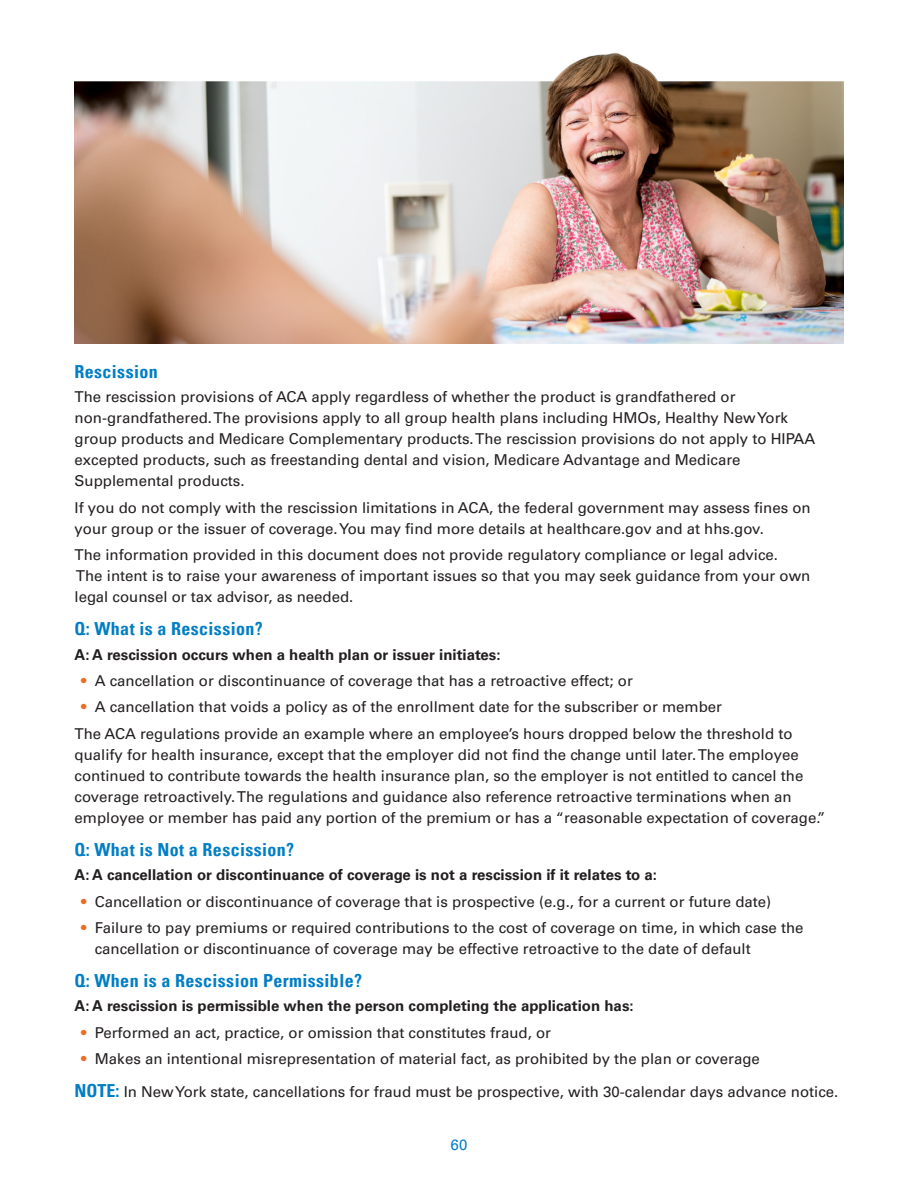
<style>
.page{position:relative;width:918px;height:1188px;background:#fff}
.page>*{position:absolute;margin:0;border:0;box-sizing:border-box;transform-origin:0 0}
.bold_blue_text_SMALL{font:700 condensed 18px "Univers LT Pro";letter-spacing:.02em;color:#007ec5}
.text{font:15px/21px "Univers LT Pro 55 Roman";color:#231f20}
.text-2{font:700 15px "Univers LT Pro 65";color:#231f20}
.t1{font:15px "Univers LT Pro 55 Roman";color:#007ec5}
.s1{color:#eb6c23}
.s2{font-family:"Univers LT Pro";font-weight:700;font-stretch:condensed;font-size:18px;color:#007ec5}
</style>
<div class="page">
<img style="left:75px;top:53px;width:768px;height:290px">
<p class="bold_blue_text_SMALL" style="left:75px;top:361px;width:85px">Rescission</p>
<p class="text" style="left:75px;top:386px;width:742px">The rescission provisions of ACA apply regardless of whether the product is grandfathered or non-grandfathered. The provisions apply to all group health plans including HMOs, Healthy New York group products and Medicare Complementary products. The rescission provisions do not apply to HIPAA excepted products, such as freestanding dental and vision, Medicare Advantage and Medicare Supplemental products.</p>
<p class="text" style="left:75px;top:496px;width:738px">If you do not comply with the rescission limitations in ACA, the federal government may assess fines on your group or the issuer of coverage. You may find more details at healthcare.gov and at hhs.gov.</p>
<p class="text" style="left:75px;top:544px;width:737px">The information provided in this document does not provide regulatory compliance or legal advice.<br>The intent is to raise your awareness of important issues so that you may seek guidance from your own legal counsel or tax advisor, as needed.</p>
<p class="bold_blue_text_SMALL" style="left:75px;top:618px;width:190px">Q: What is a Rescission?</p>
<p class="text-2" style="left:75px;top:644px;width:428px">A: A rescission occurs when a health plan or issuer initiates:</p>
<p class="text" style="left:81px;top:669px;width:553px"><span class="s1">•</span> A cancellation or discontinuance of coverage that has a retroactive effect; or</p>
<p class="text" style="left:81px;top:696px;width:642px"><span class="s1">•</span> A cancellation that voids a policy as of the enrollment date for the subscriber or member</p>
<p class="text" style="left:75px;top:722px;width:752px">The ACA regulations provide an example where an employee’s hours dropped below the threshold to qualify for health insurance, except that the employer did not find the change until later. The employee continued to contribute towards the health insurance plan, so the employer is not entitled to cancel the coverage retroactively. The regulations and guidance also reference retroactive terminations when an employee or member has paid any portion of the premium or has a “reasonable expectation of coverage.”</p>
<p class="bold_blue_text_SMALL" style="left:75px;top:838px;width:221px">Q: What is Not a Rescission?</p>
<p class="text-2" style="left:75px;top:864px;width:584px">A: A cancellation or discontinuance of coverage is not a rescission if it relates to a:</p>
<p class="text" style="left:81px;top:890px;width:691px"><span class="s1">•</span> Cancellation or discontinuance of coverage that is prospective (e.g., for a current or future date)</p>
<p class="text" style="left:95px;top:916px;width:710px;text-indent:-14px"><span class="s1">•</span> Failure to pay premiums or required contributions to the cost of coverage on time, in which case the cancellation or discontinuance of coverage may be effective retroactive to the date of default</p>
<p class="bold_blue_text_SMALL" style="left:75px;top:970px;width:289px">Q: When is a Rescission Permissible?</p>
<p class="text-2" style="left:75px;top:995px;width:561px">A: A rescission is permissible when the person completing the application has:</p>
<p class="text" style="left:81px;top:1021px;width:471px"><span class="s1">•</span> Performed an act, practice, or omission that constitutes fraud, or</p>
<p class="text" style="left:81px;top:1048px;width:680px"><span class="s1">•</span> Makes an intentional misrepresentation of material fact, as prohibited by the plan or coverage</p>
<p class="text" style="left:75px;top:1081px;width:765px"><span class="s2">NOTE:</span> In New York state, cancellations for fraud must be prospective, with 30-calendar days advance notice.</p>
<p class="t1" style="left:451px;top:1135px;width:18px">60</p>
</div>
